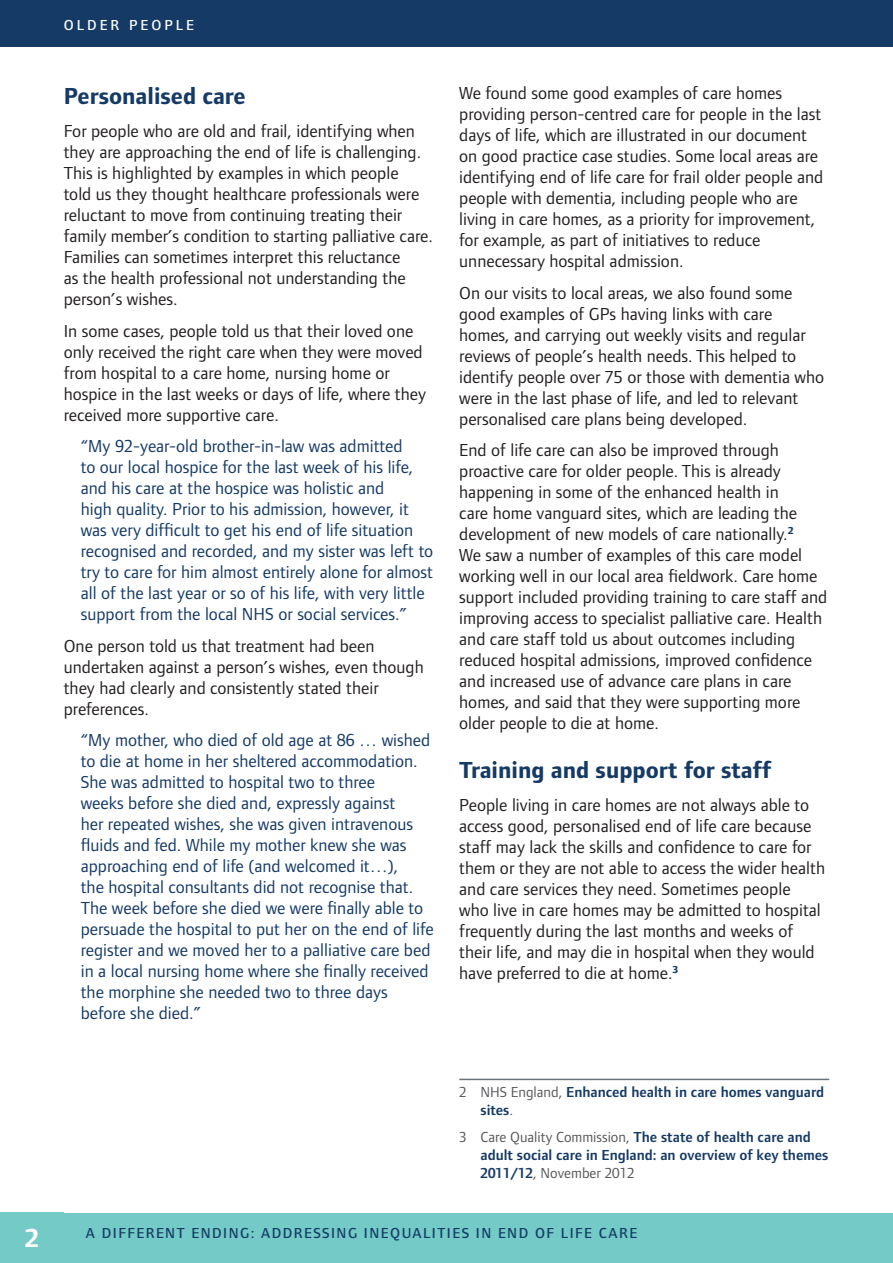
<style>
.page{position:relative;width:893px;height:1263px;background:#fff}
.page>*{position:absolute;margin:0;border:0;box-sizing:border-box;transform-origin:0 0}
.t1{font:700 27px "Foundry Form Sans";color:#fff}
.HeadB{font:700 24px "Foundry Form Sans";color:#153a65}
.Body{font:18px/21px "Foundry Form Sans";color:#231f20}
.PullLeft{font:18px/21px "Foundry Form Sans";color:#153a65}
.Footnote{font:600 15px/18px "Foundry Form Sans";color:#153a65}
.t2{font:500 15px "Foundry Form Sans";letter-spacing:.1em;color:#153a65}
.t3{font:500 15px "Foundry Form Sans";color:#fff}
.s1{font-weight:400;color:#57585a}
</style>
<div class="page">
<div style="left:0;top:1213px;width:893px;height:50px;background:#73cac7"></div>
<div style="left:0;top:0;width:893px;height:47px;background:#153a65"></div>
<div style="left:0;top:1212px;width:64px;height:51px;background:#73cac7"></div>
<hr style="left:459px;top:1079px;width:370px;height:1px;background:#6a747b">
<p class="t3" style="left:64px;top:16px;width:12px">OLDER</p>
<p class="t3" style="left:129px;top:16px;width:56px">PEO PLE</p>
<p class="HeadB" style="left:64px;top:82px;width:183px">Personalised care</p>
<p class="Body" style="left:64px;top:121px;width:371px">For people who are old and frail, identifying when they are approaching the end of life is challenging.<br>This is highlighted by examples in which people<br>told us they thought healthcare professionals were reluctant to move from continuing treating their family member’s condition to starting palliative care.<br>Families can sometimes interpret this reluctance<br>as the health professional not understanding the person’s wishes.</p>
<p class="Body" style="left:64px;top:320px;width:364px">In some cases, people told us that their loved one only received the right care when they were moved from hospital to a care home, nursing home or hospice in the last weeks or days of life, where they received more supportive care.</p>
<p class="PullLeft" style="left:81px;top:436px;width:354px">“My 92-year-old brother-in-law was admitted<br>to our local hospice for the last week of his life, and his care at the hospice was holistic and<br>high quality. Prior to his admission, however, it was very difficult to get his end of life situation recognised and recorded, and my sister was left to try to care for him almost entirely alone for almost all of the last year or so of his life, with very little support from the local NHS or social services.”</p>
<p class="Body" style="left:64px;top:635px;width:361px">One person told us that treatment had been undertaken against a person’s wishes, even though they had clearly and consistently stated their preferences.</p>
<p class="PullLeft" style="left:81px;top:730px;width:354px">“My mother, who died of old age at 86 … wished to die at home in her sheltered accommodation.<br>She was admitted to hospital two to three<br>weeks before she died and, expressly against<br>her repeated wishes, she was given intravenous fluids and fed. While my mother knew she was approaching end of life (and welcomed it…),<br>the hospital consultants did not recognise that.<br>The week before she died we were finally able to persuade the hospital to put her on the end of life register and we moved her to a palliative care bed in a local nursing home where she finally received the morphine she needed two to three days before she died.”</p>
<p class="Body" style="left:459px;top:83px;width:366px">We found some good examples of care homes providing person-centred care for people in the last days of life, which are illustrated in our document on good practice case studies. Some local areas are identifying end of life care for frail older people and people with dementia, including people who are living in care homes, as a priority for improvement, for example, as part of initiatives to reduce unnecessary hospital admission.</p>
<p class="Body" style="left:459px;top:282px;width:366px">On our visits to local areas, we also found some good examples of GPs having links with care homes, and carrying out weekly visits and regular reviews of people’s health needs. This helped to identify people over 75 or those with dementia who were in the last phase of life, and led to relevant personalised care plans being developed.</p>
<p class="Body" style="left:459px;top:440px;width:370px">End of life care can also be improved through proactive care for older people. This is already happening in some of the enhanced health in<br>care home vanguard sites, which are leading the development of new models of care nationally.<sup>2<br></sup>We saw a number of examples of this care model working well in our local area fieldwork. Care home support included providing training to care staff and improving access to specialist palliative care. Health and care staff told us about outcomes including reduced hospital admissions, improved confidence and increased use of advance care plans in care homes, and said that they were supporting more older people to die at home.</p>
<p class="HeadB" style="left:459px;top:756px;width:314px">Training and support for staff</p>
<p class="Body" style="left:459px;top:794px;width:367px">People living in care homes are not always able to access good, personalised end of life care because staff may lack the skills and confidence to care for them or they are not able to access the wider health and care services they need. Sometimes people<br>who live in care homes may be admitted to hospital frequently during the last months and weeks of their life, and may die in hospital when they would have preferred to die at home.<sup>3</sup></p>
<p class="t1" style="left:25px;top:1223px;width:16px">2</p>
<p class="Footnote" style="left:480px;top:1083px;width:345px;text-indent:-21px"><span class="s1">2 NHS England,</span> Enhanced health in care homes vanguard sites<span class="s1">.</span></p>
<p class="Footnote" style="left:480px;top:1128px;width:349px;text-indent:-21px"><span class="s1">3 Care Quality Commission,</span> The state of health care and adult social care in England: an overview of key themes<br>2011/12<span class="s1">, November 2012</span></p>
<p class="t2" style="left:86px;top:1225px;width:553px">A DIFFERENT ENDING: ADDRESSING INEQUALITIES IN END OF LIFE CARE</p>
</div>
